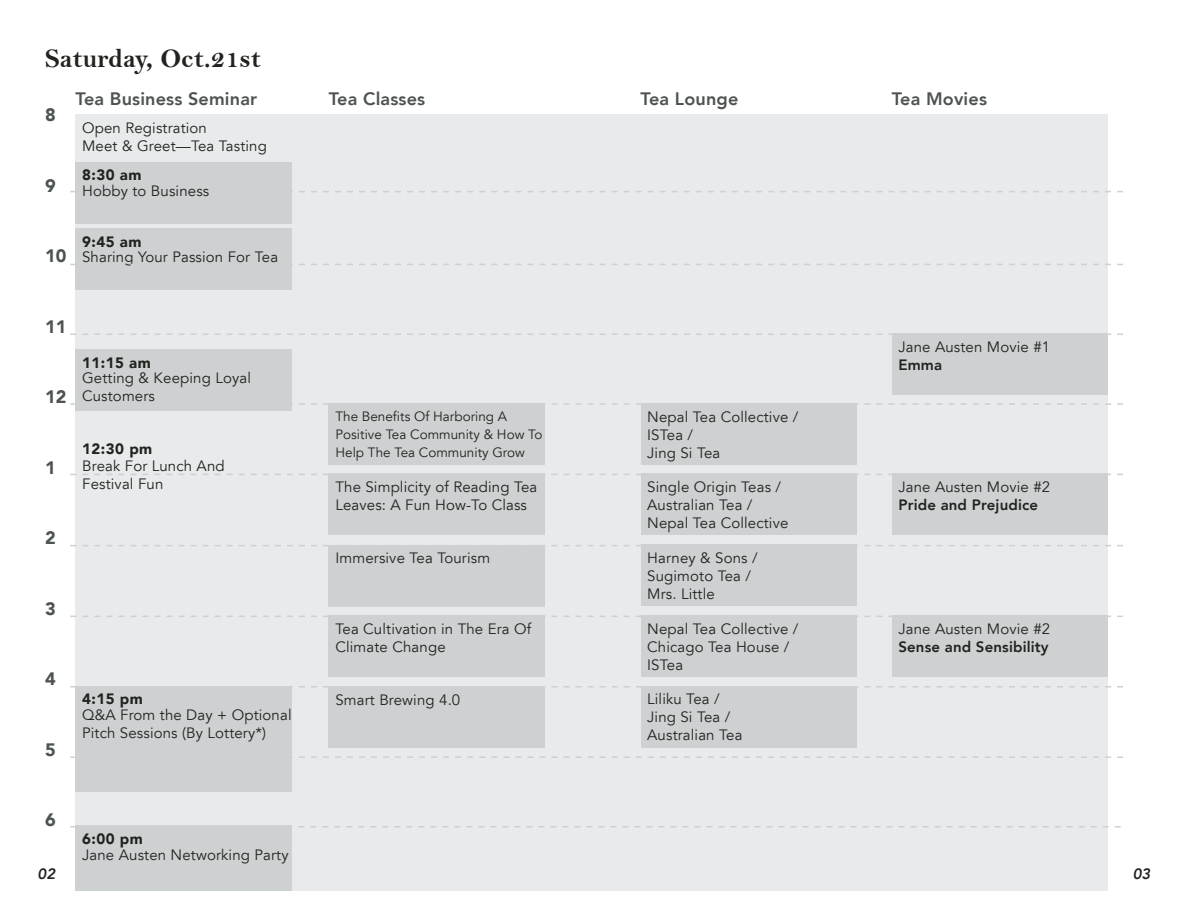
<style>
.page{position:relative;width:1188px;height:918px;background:#fff}
.page>*{position:absolute;margin:0;border:0;box-sizing:border-box;transform-origin:0 0}
.t1{font:27px "Bell MT Bold";color:#20231e}
.t2{font:800 18px "Avenir LT";letter-spacing:.01em;color:#4d5350}
.t3{font:900 18px "Avenir LT";color:#4d5350}
.t4{font:15px/18px "Avenir LT";letter-spacing:.01em;color:#20231e}
.t5{font:900 15px "Avenir LT";letter-spacing:.03em;color:#20231e}
.t6{font:800 15px "Avenir LT";letter-spacing:.01em;color:#20231e}
.t7{font:italic 800 15px "Avenir LT";color:#20231e}
.t8{font:13.5px/18px "Avenir LT";color:#20231e}
.s1{font-weight:800}
</style>
<div class="page">
<div style="left:75px;top:115px;width:1033px;height:776px;background:#e8eaeb"></div>
<div style="left:75px;top:229px;width:216px;height:61px;background:#cdd1d2"></div>
<div style="left:75px;top:349px;width:216px;height:62px;background:#cdd1d2"></div>
<div style="left:75px;top:686px;width:216px;height:106px;background:#cdd1d2"></div>
<div style="left:75px;top:826px;width:216px;height:65px;background:#cdd1d2"></div>
<svg style="left:70px;top:756px;width:1053px;height:2px"></svg>
<svg style="left:70px;top:826px;width:1051px;height:1px"></svg>
<div style="left:329px;top:474px;width:216px;height:61px;background:#cdd1d2"></div>
<div style="left:329px;top:545px;width:216px;height:61px;background:#cdd1d2"></div>
<div style="left:329px;top:616px;width:216px;height:61px;background:#cdd1d2"></div>
<div style="left:329px;top:403px;width:216px;height:62px;background:#cdd1d2"></div>
<div style="left:329px;top:686px;width:216px;height:62px;background:#cdd1d2"></div>
<svg style="left:70px;top:191px;width:1053px;height:1px"></svg>
<svg style="left:70px;top:264px;width:1053px;height:1px"></svg>
<svg style="left:70px;top:334px;width:1053px;height:1px"></svg>
<svg style="left:70px;top:403px;width:1053px;height:2px"></svg>
<svg style="left:70px;top:474px;width:1053px;height:1px"></svg>
<svg style="left:70px;top:545px;width:1053px;height:1px"></svg>
<svg style="left:70px;top:616px;width:1053px;height:1px"></svg>
<svg style="left:70px;top:686px;width:1053px;height:2px"></svg>
<div style="left:641px;top:473px;width:216px;height:62px;background:#cdd1d2"></div>
<div style="left:641px;top:545px;width:216px;height:61px;background:#cdd1d2"></div>
<div style="left:641px;top:686px;width:216px;height:62px;background:#cdd1d2"></div>
<div style="left:892px;top:473px;width:216px;height:62px;background:#cdd1d2"></div>
<div style="left:892px;top:616px;width:216px;height:61px;background:#cdd1d2"></div>
<div style="left:641px;top:615px;width:216px;height:62px;background:#cdd1d2"></div>
<div style="left:641px;top:403px;width:216px;height:62px;background:#cdd1d2"></div>
<div style="left:892px;top:334px;width:216px;height:61px;background:#cdd1d2"></div>
<div style="left:75px;top:162px;width:216px;height:62px;background:#cdd1d2"></div>
<p class="t1" style="left:45px;top:42px;width:217px">Saturday, Oct.21st</p>
<p class="t3" style="left:45px;top:104px;width:12px">8</p>
<p class="t3" style="left:45px;top:175px;width:12px">9</p>
<p class="t2" style="left:75px;top:88px;width:183px">Tea Business Seminar</p>
<p class="t4" style="left:82px;top:119px;width:186px">Open Registration<br>Meet &amp; Greet—Tea Tasting</p>
<p class="t5" style="left:82px;top:166px;width:61px">8:30 am</p>
<p class="t4" style="left:82px;top:182px;width:129px">Hobby to Business</p>
<p class="t3" style="left:45px;top:245px;width:23px">10</p>
<p class="t5" style="left:82px;top:233px;width:61px">9:45 am</p>
<p class="t4" style="left:82px;top:249px;width:198px">Sharing Your Passion For Tea</p>
<p class="t3" style="left:45px;top:316px;width:23px">11</p>
<p class="t3" style="left:45px;top:386px;width:23px">12</p>
<p class="t3" style="left:45px;top:457px;width:12px">1</p>
<p class="t3" style="left:45px;top:527px;width:12px">2</p>
<p class="t5" style="left:82px;top:354px;width:70px">11:15 am</p>
<p class="t4" style="left:82px;top:369px;width:170px">Getting &amp; Keeping Loyal<br>Customers</p>
<p class="t5" style="left:82px;top:440px;width:72px">12:30 pm</p>
<p class="t4" style="left:82px;top:458px;width:144px">Break For Lunch And<br>Festival Fun</p>
<p class="t3" style="left:45px;top:598px;width:12px">3</p>
<p class="t3" style="left:45px;top:668px;width:12px">4</p>
<p class="t3" style="left:45px;top:739px;width:12px">5</p>
<p class="t5" style="left:82px;top:690px;width:62px">4:15 pm</p>
<p class="t4" style="left:82px;top:706px;width:211px">Q&amp;A From the Day + Optional<br>Pitch Sessions (By Lottery*)</p>
<p class="t3" style="left:45px;top:809px;width:12px">6</p>
<p class="t5" style="left:82px;top:830px;width:62px">6:00 pm</p>
<p class="t4" style="left:82px;top:846px;width:208px">Jane Austen Networking Party</p>
<p class="t2" style="left:329px;top:88px;width:98px">Tea Classes</p>
<p class="t8" style="left:335px;top:408px;width:209px">The Benefits Of Harboring A<br>Positive Tea Community &amp; How To<br>Help The Tea Community Grow</p>
<p class="t4" style="left:335px;top:478px;width:203px">The Simplicity of Reading Tea<br>Leaves: A Fun How-To Class</p>
<p class="t4" style="left:335px;top:550px;width:156px">Immersive Tea Tourism</p>
<p class="t4" style="left:335px;top:620px;width:197px">Tea Cultivation in The Era Of<br>Climate Change</p>
<p class="t4" style="left:335px;top:691px;width:126px">Smart Brewing 4.0</p>
<p class="t2" style="left:641px;top:88px;width:99px">Tea Lounge</p>
<p class="t2" style="left:892px;top:88px;width:97px">Tea Movies</p>
<p class="t4" style="left:647px;top:408px;width:153px">Nepal Tea Collective /<br>ISTea /<br>Jing Si Tea</p>
<p class="t4" style="left:647px;top:478px;width:143px">Single Origin Teas /<br>Australian Tea /<br>Nepal Tea Collective</p>
<p class="t4" style="left:647px;top:549px;width:112px">Harney &amp; Sons /<br>Sugimoto Tea /<br>Mrs. Little</p>
<p class="t4" style="left:647px;top:620px;width:153px">Nepal Tea Collective /<br>Chicago Tea House /<br>ISTea</p>
<p class="t4" style="left:647px;top:691px;width:74px">Liliku Tea /</p>
<p class="t4" style="left:647px;top:709px;width:97px">Jing Si Tea /<br>Australian Tea</p>
<p class="t4" style="left:898px;top:338px;width:153px">Jane Austen Movie #1<br><span class="s1">Emma</span></p>
<p class="t4" style="left:898px;top:478px;width:153px">Jane Austen Movie #2</p>
<p class="t6" style="left:898px;top:496px;width:141px">Pride and Prejudice</p>
<p class="t4" style="left:898px;top:620px;width:153px">Jane Austen Movie #2</p>
<p class="t6" style="left:898px;top:638px;width:152px">Sense and Sensibility</p>
<p class="t7" style="left:38px;top:864px;width:19px">02</p>
<p class="t7" style="left:1133px;top:864px;width:19px">03</p>
</div>
